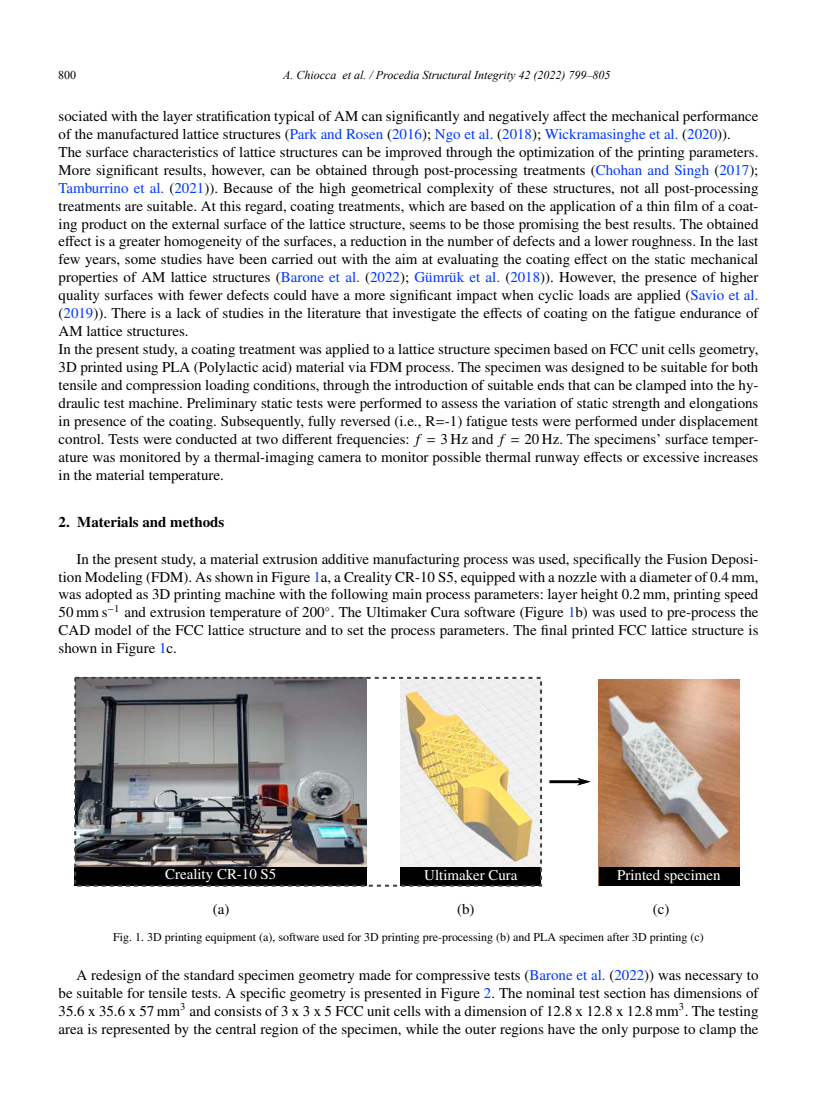
<style>
.page{position:relative;width:817px;height:1115px;background:#fff}
.page>*{position:absolute;margin:0;border:0;box-sizing:border-box;transform-origin:0 0}
.t1{font:15px/18px "Nimbus Rom No 9 L";color:#000}
.t2{font:15px "Nimbus Rom No 9 L";color:#fff}
.t3{font:500 15px "Nimbus Rom No 9 L";color:#000}
.t4{font:12px "Nimbus Rom No 9 L";color:#000}
.RH_Left{font:italic 12px "Times New Roman";color:#000}
.RH_Left-2{font:12px "Times New Roman";color:#000}
.s1{font-family:"rtxr"}
.s2{color:#0039ff}
.s3{font-style:italic}
.s4{font-family:"rtxmi"}
</style>
<div class="page">
<img style="left:77px;top:679px;width:290px;height:187px">
<div style="left:74px;top:866px;width:293px;height:19px;background:#000"></div>
<hr style="left:549px;top:780px;width:36px;height:2px;background:#000">
<svg style="left:576px;top:777px;width:15px;height:9px"></svg>
<img style="left:401px;top:679px;width:138px;height:187px">
<div style="left:400px;top:866px;width:141px;height:19px;background:#000"></div>
<div style="left:74px;top:676px;width:468px;height:210px;border:2px dashed #424242"></div>
<img style="left:598px;top:679px;width:141px;height:187px">
<div style="left:598px;top:866px;width:141px;height:19px;background:#000"></div>
<p class="RH_Left-2" style="left:58px;top:66px;width:19px">800</p>
<p class="RH_Left" style="left:283px;top:66px;width:329px">A. Chiocca et al. / Procedia Structural Integrity 42 (2022) 799–805</p>
<p class="t1" style="left:59px;top:107px;width:701px">sociated with the layer stratification typical of AM can significantly and negatively a<span class="s1">ff</span>ect the mechanical performance of the manufactured lattice structures (<span class="s2">Park and Rosen</span> (<span class="s2">2016</span>); <span class="s2">Ngo et al.</span> (<span class="s2">2018</span>); <span class="s2">Wickramasinghe et al.</span> (<span class="s2">2020</span>)).<br>The surface characteristics of lattice structures can be improved through the optimization of the printing parameters.<br>More significant results, however, can be obtained through post-processing treatments (<span class="s2">Chohan and Singh</span> (<span class="s2">2017</span>); <span class="s2">Tamburrino et al.</span> (<span class="s2">2021</span>)). Because of the high geometrical complexity of these structures, not all post-processing treatments are suitable. At this regard, coating treatments, which are based on the application of a thin film of a coat&shy;ing product on the external surface of the lattice structure, seems to be those promising the best results. The obtained e<span class="s1">ff</span>ect is a greater homogeneity of the surfaces, a reduction in the number of defects and a lower roughness. In the last few years, some studies have been carried out with the aim at evaluating the coating e<span class="s1">ff</span>ect on the static mechanical properties of AM lattice structures (<span class="s2">Barone et al.</span> (<span class="s2">2022</span>); <span class="s2">Gumr¨</span></p>
<p class="t1" style="left:59px;top:268px;width:701px;text-indent:368px"><span class="s2">¨ uk et al.</span> (<span class="s2">2018</span>)). However, the presence of higher quality surfaces with fewer defects could have a more significant impact when cyclic loads are applied (<span class="s2">Savio et al. </span>(<span class="s2">2019</span>)). There is a lack of studies in the literature that investigate the e<span class="s1">ff</span>ects of coating on the fatigue endurance of AM lattice structures.<br>In the present study, a coating treatment was applied to a lattice structure specimen based on FCC unit cells geometry, 3D printed using PLA (Polylactic acid) material via FDM process. The specimen was designed to be suitable for both tensile and compression loading conditions, through the introduction of suitable ends that can be clamped into the hy&shy;draulic test machine. Preliminary static tests were performed to assess the variation of static strength and elongations in presence of the coating. Subsequently, fully reversed (i.e., R<span class="s1">=</span>-1) fatigue tests were performed under displacement control. Tests were conducted at two di<span class="s1">ff</span>erent frequencies: <span class="s3">f</span> <span class="s1">=</span> 3 Hz and <span class="s3">f</span> <span class="s1">=</span> 20 Hz. The specimens’ surface temper&shy;ature was monitored by a thermal-imaging camera to monitor possible thermal runway e<span class="s1">ff</span>ects or excessive increases in the material temperature.</p>
<p class="t3" style="left:59px;top:512px;width:167px">2. Materials and methods</p>
<p class="t1" style="left:59px;top:549px;width:701px;text-align:justify;text-indent:18px">In the present study, a material extrusion additive manufacturing process was used, specifically the Fusion Deposi&shy;tion Modeling (FDM). As shown in Figure <span class="s2">1</span>a, a Creality CR-10 S5, equipped with a nozzle with a diameter of 0<span class="s4">.</span>4 mm, was adopted as 3D printing machine with the following main process parameters: layer height 0<span class="s4">.</span>2 mm, printing speed 50 mm s<sup>−</sup><sup>1</sup> and extrusion temperature of 200<sup>◦</sup>. The Ultimaker Cura software (Figure <span class="s2">1</span>b) was used to pre-process the CAD model of the FCC lattice structure and to set the process parameters. The final printed FCC lattice structure is shown in Figure <span class="s2">1</span>c.</p>
<p class="t2" style="left:165px;top:865px;width:113px">Creality CR-10 S5</p>
<p class="t1" style="left:213px;top:899px;width:18px">(a)</p>
<p class="t1" style="left:457px;top:899px;width:19px">(b)</p>
<p class="t1" style="left:652px;top:899px;width:18px">(c)</p>
<p class="t2" style="left:424px;top:866px;width:95px">Ultimaker Cura</p>
<p class="t2" style="left:617px;top:865px;width:105px">Printed specimen</p>
<p class="t4" style="left:113px;top:929px;width:592px">Fig. 1. 3D printing equipment (a), software used for 3D printing pre-processing (b) and PLA specimen after 3D printing (c)</p>
<p class="t1" style="left:59px;top:965px;width:701px;text-align:justify;text-indent:18px">A redesign of the standard specimen geometry made for compressive tests (<span class="s2">Barone et al.</span> (<span class="s2">2022</span>)) was necessary to be suitable for tensile tests. A specific geometry is presented in Figure <span class="s2">2</span>. The nominal test section has dimensions of 35.6 x 35.6 x 57 mm<sup>3</sup> and consists of 3 x 3 x 5 FCC unit cells with a dimension of 12.8 x 12.8 x 12<span class="s4">.</span>8 mm<sup>3</sup>. The testing area is represented by the central region of the specimen, while the outer regions have the only purpose to clamp the</p>
</div>
